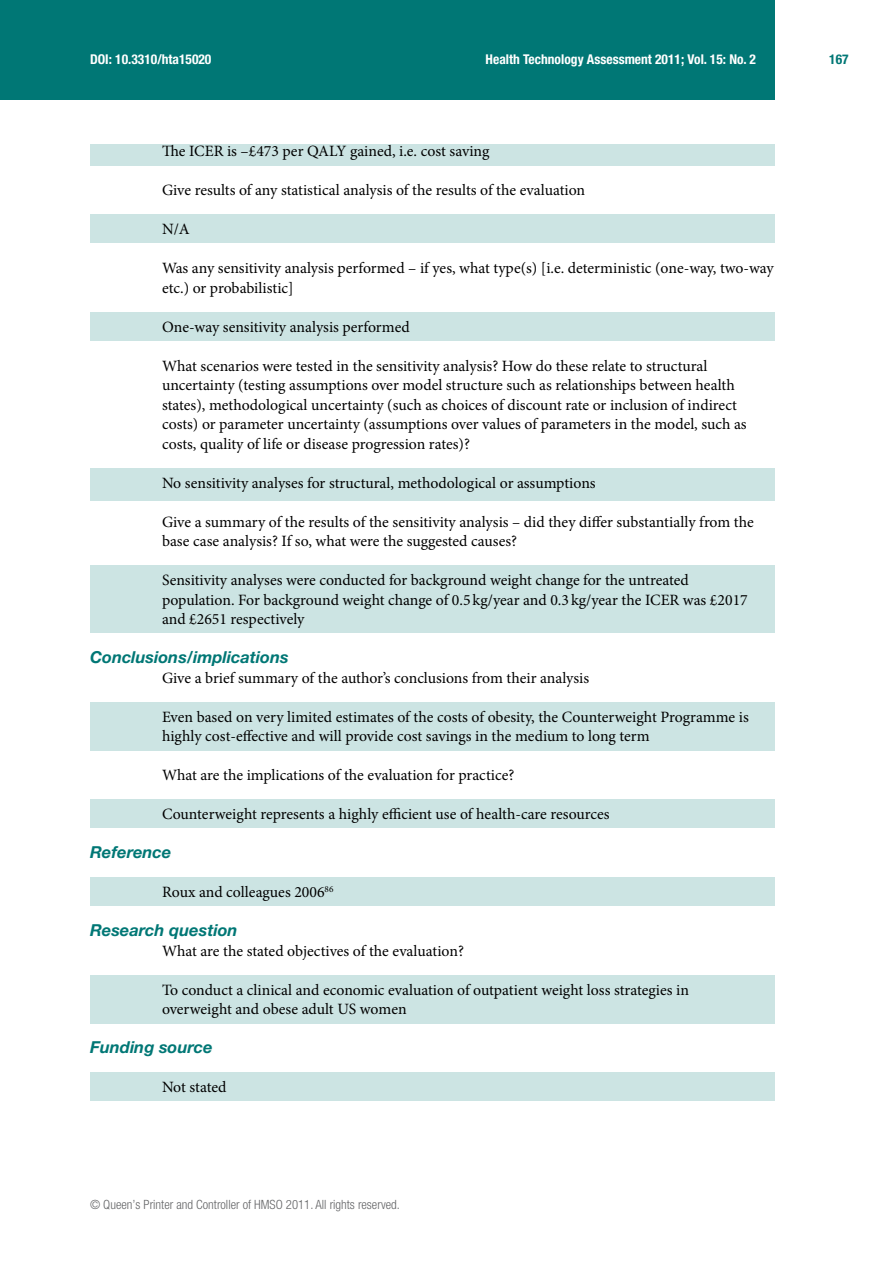
<style>
.page{position:relative;width:893px;height:1263px;background:#fff}
.page>*{position:absolute;margin:0;border:0;box-sizing:border-box;transform-origin:0 0}
.t1{font:italic 700 16.5px "Helvetica Neue LT Pro";color:#007775}
.t2{font:15.75px/19.5px "Minion Pro";color:#000}
.t3{font:700 condensed 13.5px "Helvetica Neue LT Pro";color:#fff}
.t4{font:700 condensed 13.5px "Helvetica Neue LT Pro";color:#007775}
.t5{font:300 condensed 12.75px "Helvetica Neue LT Pro";color:#636466}
</style>
<div class="page">
<div style="left:0;top:0;width:774px;height:99px;background:#007775"></div>
<div style="left:90px;top:144px;width:684px;height:21px;background:#cce4e3"></div>
<div style="left:90px;top:214px;width:684px;height:29px;background:#cce4e3"></div>
<div style="left:90px;top:312px;width:684px;height:28px;background:#cce4e3"></div>
<div style="left:90px;top:468px;width:684px;height:32px;background:#cce4e3"></div>
<div style="left:90px;top:566px;width:684px;height:67px;background:#cce4e3"></div>
<div style="left:90px;top:702px;width:684px;height:48px;background:#cce4e3"></div>
<div style="left:90px;top:800px;width:684px;height:28px;background:#cce4e3"></div>
<div style="left:90px;top:878px;width:684px;height:28px;background:#cce4e3"></div>
<div style="left:90px;top:975px;width:684px;height:48px;background:#cce4e3"></div>
<div style="left:90px;top:1073px;width:684px;height:28px;background:#cce4e3"></div>
<p class="t3" style="left:90px;top:51px;width:123px">DOI: 10.3310/hta15020</p>
<p class="t3" style="left:486px;top:51px;width:272px">Health Technology Assessment 2011; Vol. 15: No. 2</p>
<p class="t4" style="left:829px;top:51px;width:21px">167</p>
<p class="t2" style="left:162px;top:141px;width:329px">The ICER is –£473 per QALY gained, i.e. cost saving</p>
<p class="t2" style="left:162px;top:180px;width:425px">Give results of any statistical analysis of the results of the evaluation</p>
<p class="t2" style="left:162px;top:219px;width:29px">N/A</p>
<p class="t2" style="left:162px;top:258px;width:613px">Was any sensitivity analysis performed – if yes, what type(s) [i.e. deterministic (one-way, two-way etc.) or probabilistic]</p>
<p class="t2" style="left:162px;top:317px;width:249px">One-way sensitivity analysis performed</p>
<p class="t2" style="left:162px;top:356px;width:586px">What scenarios were tested in the sensitivity analysis? How do these relate to structural uncertainty (testing assumptions over model structure such as relationships between health states), methodological uncertainty (such as choices of discount rate or inclusion of indirect costs) or parameter uncertainty (assumptions over values of parameters in the model, such as costs, quality of life or disease progression rates)?</p>
<p class="t2" style="left:162px;top:473px;width:435px">No sensitivity analyses for structural, methodological or assumptions</p>
<p class="t2" style="left:162px;top:512px;width:593px">Give a summary of the results of the sensitivity analysis – did they differ substantially from the base case analysis? If so, what were the suggested causes?</p>
<p class="t2" style="left:162px;top:570px;width:587px">Sensitivity analyses were conducted for background weight change for the untreated population. For background weight change of 0.5 kg/year and 0.3 kg/year the ICER was £2017 and £2651 respectively</p>
<p class="t1" style="left:90px;top:647px;width:200px">Conclusions/implications</p>
<p class="t2" style="left:162px;top:668px;width:429px">Give a brief summary of the author’s conclusions from their analysis</p>
<p class="t2" style="left:162px;top:707px;width:588px">Even based on very limited estimates of the costs of obesity, the Counterweight Programme is highly cost-effective and will provide cost savings in the medium to long term</p>
<p class="t2" style="left:162px;top:765px;width:354px">What are the implications of the evaluation for practice?</p>
<p class="t2" style="left:162px;top:804px;width:449px">Counterweight represents a highly efficient use of health-care resources</p>
<p class="t1" style="left:90px;top:842px;width:83px">Reference</p>
<p class="t2" style="left:162px;top:882px;width:173px">Roux and colleagues 2006<sup>86</sup></p>
<p class="t1" style="left:90px;top:920px;width:149px">Research question</p>
<p class="t2" style="left:162px;top:941px;width:303px">What are the stated objectives of the evaluation?</p>
<p class="t2" style="left:162px;top:980px;width:528px">To conduct a clinical and economic evaluation of outpatient weight loss strategies in overweight and obese adult US women</p>
<p class="t1" style="left:90px;top:1037px;width:124px">Funding source</p>
<p class="t2" style="left:162px;top:1077px;width:66px">Not stated</p>
<p class="t5" style="left:90px;top:1197px;width:311px">© Queen’s Printer and Controller of HMSO 2011. All rights reserved.</p>
</div>
